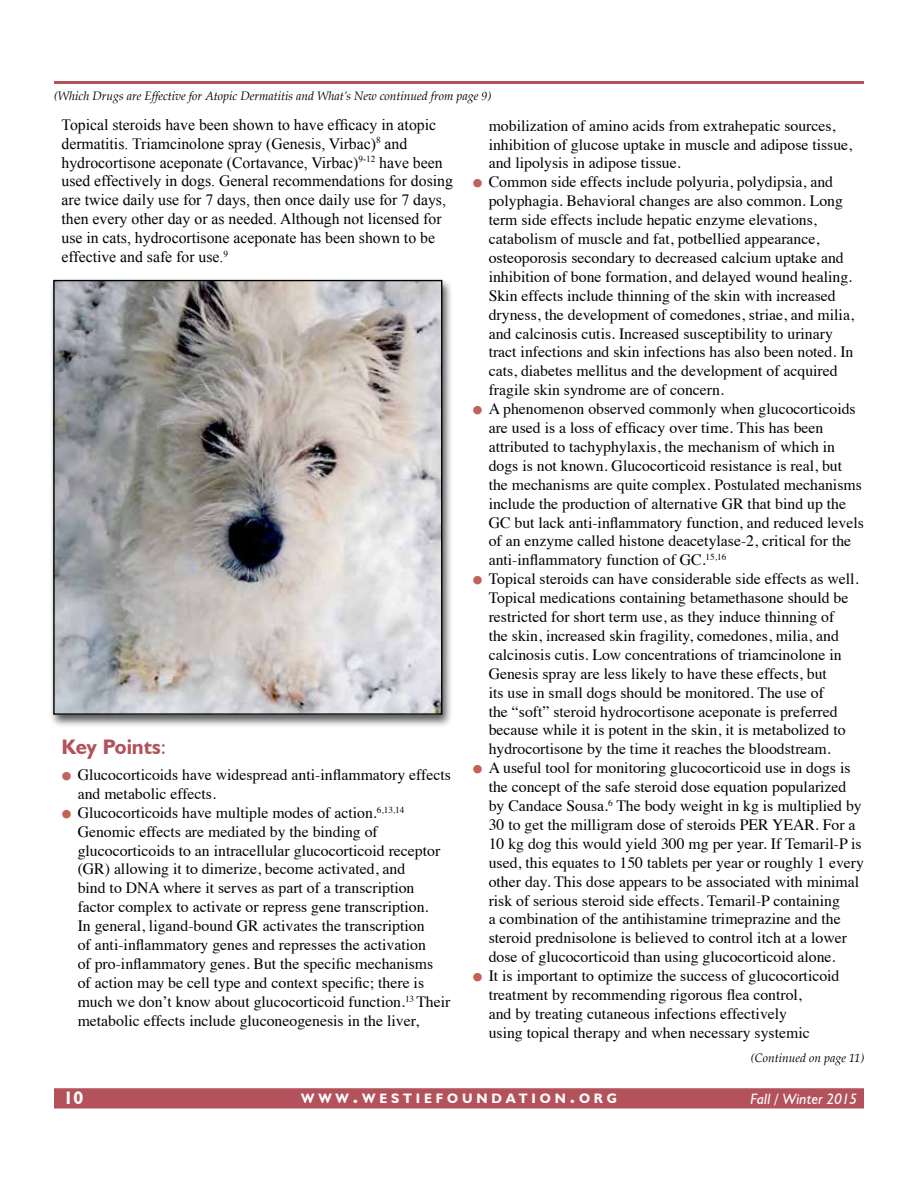
<style>
.page{position:relative;width:918px;height:1188px;background:#fff}
.page>*{position:absolute;margin:0;border:0;box-sizing:border-box;transform-origin:0 0}
.t1{font:700 21px "Humanist 521 BT";color:#b3525a}
.t2{font:700 18px "Humanist 521 BT";color:#fff}
.t3{font:15.75px/18.9px "Times";color:#000}
.t4{font:15.75px/18.9px "Times New Roman";color:#000}
.t5{font:italic 15px "Humanist 521 BT";color:#fff}
.t6{font:700 13.65px "Humanist 521 BT";letter-spacing:.285em;color:#fff}
.t7{font:italic 12px "Palatino";color:#000}
.s1{font-weight:400}
.s2{font-size:30px;color:#c46158}
.s3{font-size:19.5px}
</style>
<div class="page">
<div style="left:54px;top:1088px;width:810px;height:20px;background:#b3525a;border:2px solid #b3525a"></div>
<hr style="left:54px;top:81px;width:810px;height:3px;background:#b3525a">
<div style="left:49px;top:278px;width:404px;height:450px;background:#000;opacity:.65"></div>
<img style="left:55px;top:282px;width:385px;height:431px">
<p class="t7" style="left:54px;top:89px;width:439px">(Which Drugs are Effective for Atopic Dermatitis and What’s New continued from page 9)</p>
<p class="t4" style="left:61px;top:115px;width:393px">Topical steroids have been shown to have efficacy in atopic dermatitis. Triamcinolone spray (Genesis, Virbac)<sup>8</sup> and hydrocortisone aceponate (Cortavance, Virbac)<sup>9-12</sup> have been used effectively in dogs. General recommendations for dosing are twice daily use for 7 days, then once daily use for 7 days, then every other day or as needed. Although not licensed for use in cats, hydrocortisone aceponate has been shown to be effective and safe for use.<sup>9</sup></p>
<h1 class="t1" style="left:62px;top:734px;width:106px">Key Points<span class="s1">:</span></h1>
<p class="t3" style="left:78px;top:764px;width:375px;text-indent:-16px"><span class="s2">•</span> Glucocorticoids have widespread anti-inflammatory effects and metabolic effects.</p>
<p class="t3" style="left:78px;top:802px;width:374px;text-indent:-16px"><span class="s2">•</span> Glucocorticoids have multiple modes of action.<sup>6,13,14<br></sup>Genomic effects are mediated by the binding of glucocorticoids to an intracellular glucocorticoid receptor (GR) allowing it to dimerize, become activated, and<br>bind to DNA where it serves as part of a transcription factor complex to activate or repress gene transcription.<br>In general, ligand-bound GR activates the transcription<br>of anti-inflammatory genes and represses the activation<br>of pro-inflammatory genes. But the specific mechanisms<br>of action may be cell type and context specific; there is much we don’t know about glucocorticoid function.<sup>13</sup> Their metabolic effects include gluconeogenesis in the liver,</p>
<p class="t3" style="left:489px;top:115px;width:365px">mobilization of amino acids from extrahepatic sources, inhibition of glucose uptake in muscle and adipose tissue, and lipolysis in adipose tissue.</p>
<p class="t3" style="left:489px;top:171px;width:367px;text-indent:-16px"><span class="s2">•</span> Common side effects include polyuria, polydipsia, and polyphagia. Behavioral changes are also common. Long term side effects include hepatic enzyme elevations, catabolism of muscle and fat, potbellied appearance, osteoporosis secondary to decreased calcium uptake and inhibition of bone formation, and delayed wound healing.<br>Skin effects include thinning of the skin with increased dryness, the development of comedones, striae, and milia, and calcinosis cutis. Increased susceptibility to urinary tract infections and skin infections has also been noted. In cats, diabetes mellitus and the development of acquired fragile skin syndrome are of concern.</p>
<p class="t3" style="left:489px;top:398px;width:377px;text-indent:-16px"><span class="s2">•</span> A phenomenon observed commonly when glucocorticoids are used is a loss of efficacy over time. This has been attributed to tachyphylaxis, the mechanism of which in dogs is not known. Glucocorticoid resistance is real, but the mechanisms are quite complex. Postulated mechanisms include the production of alternative GR that bind up the GC but lack anti-inflammatory function, and reduced levels of an enzyme called histone deacetylase-2, critical for the anti-inflammatory function of GC.<sup>15,16</sup></p>
<p class="t3" style="left:489px;top:568px;width:371px;text-indent:-16px"><span class="s2">•</span> Topical steroids can have considerable side effects as well.<br>Topical medications containing betamethasone should be restricted for short term use, as they induce thinning of<br>the skin, increased skin fragility, comedones, milia, and calcinosis cutis. Low concentrations of triamcinolone in Genesis spray are less likely to have these effects, but<br>its use in small dogs should be monitored. The use of<br>the “soft” steroid hydrocortisone aceponate is preferred because while it is potent in the skin, it is metabolized to hydrocortisone by the time it reaches the bloodstream.</p>
<p class="t3" style="left:489px;top:757px;width:377px;text-indent:-16px"><span class="s2">•</span> A useful tool for monitoring glucocorticoid use in dogs is the concept of the safe steroid dose equation popularized by Candace Sousa.<sup>6</sup> The body weight in kg is multiplied by 30 to get the milligram dose of steroids PER YEAR. For a 10 kg dog this would yield 300 mg per year. If Temaril-P is used, this equates to 150 tablets per year or roughly 1 every other day. This dose appears to be associated with minimal risk of serious steroid side effects. Temaril-P containing<br>a combination of the antihistamine trimeprazine and the steroid prednisolone is believed to control itch at a lower dose of glucocorticoid than using glucocorticoid alone.</p>
<p class="t3" style="left:489px;top:965px;width:352px;text-indent:-16px"><span class="s2">•</span> It is important to optimize the success of glucocorticoid treatment by recommending rigorous flea control,<br>and by treating cutaneous infections effectively<br>using topical therapy and when necessary systemic</p>
<p class="t7" style="left:751px;top:1051px;width:115px">(Continued on page 11)</p>
<p class="t2" style="left:64px;top:1087px;width:21px">10</p>
<p class="t6" style="left:301px;top:1090px;width:317px">WWW<span class="s3">.</span>WESTIEFOUNDATION<span class="s3">.</span>ORG</p>
<p class="t5" style="left:751px;top:1090px;width:108px">Fall / Winter 2015</p>
</div>
